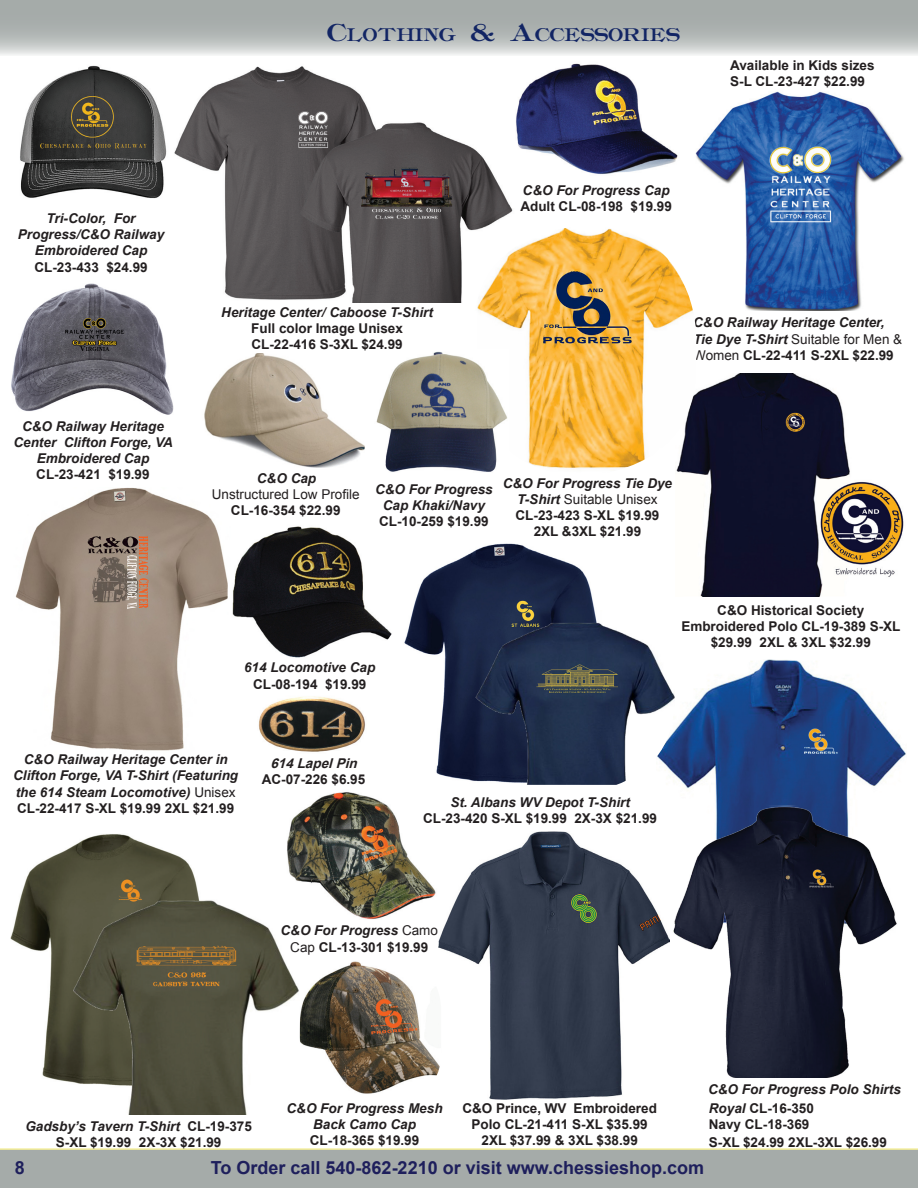
<style>
.page{position:relative;width:918px;height:1188px;background:#fff}
.page>*{position:absolute;margin:0;border:0;box-sizing:border-box;transform-origin:0 0}
.t1{font:25.5px "Chesapeake Roman";color:#122564}
.t2{font:700 18px "Arial";color:#1e1f5c}
.t3{font:700 13.5px/16.2px "Arial";color:#231f20;text-align:center}
.t4{font:italic 700 13.5px/16.2px "Arial";color:#231f20;text-align:center}
.t5{font:13.5px "Arial";color:#231f20}
.t6{font:italic 700 13.5px "Arial";color:#231f20}
.s1{font-weight:400;font-style:normal}
.s2{font-style:normal}
.s3{font-style:italic}
.s4{font-weight:400}
</style>
<div class="page">
<div style="left:0;top:1148px;width:918px;height:40px;background:#a5aba9"></div>
<img style="left:10px;top:834px;width:290px;height:280px">
<svg style="left:0;top:0;width:918px;height:55px;background:#b4b9b8"></svg>
<img style="left:204px;top:353px;width:161px;height:114px">
<img style="left:516px;top:63px;width:162px;height:111px">
<img style="left:282px;top:792px;width:154px;height:132px">
<img style="left:675px;top:660px;width:231px;height:145px">
<img style="left:673px;top:805px;width:224px;height:273px">
<img style="left:696px;top:374px;width:208px;height:223px">
<img style="left:258px;top:696px;width:107px;height:56px">
<img style="left:439px;top:832px;width:231px;height:268px">
<img style="left:695px;top:91px;width:209px;height:219px">
<img style="left:11px;top:283px;width:163px;height:132px">
<img style="left:20px;top:65px;width:147px;height:134px">
<img style="left:404px;top:543px;width:271px;height:242px">
<img style="left:171px;top:66px;width:342px;height:237px">
<img style="left:15px;top:488px;width:213px;height:263px">
<img style="left:232px;top:526px;width:160px;height:132px">
<img style="left:473px;top:226px;width:223px;height:248px">
<img style="left:300px;top:961px;width:141px;height:133px">
<div style="left:209px;top:473px;width:155px;height:44px;background:#fff;border-radius:20px"></div>
<img style="left:376px;top:349px;width:132px;height:123px">
<p class="t4" style="left:18px;top:211px;width:148px">Tri-Color, For<br>Progress/C&amp;O Railway<br>Embroidered Cap</p>
<p class="t3" style="left:34px;top:259px;width:115px">CL-23-433 $24.99</p>
<p class="t4" style="left:13px;top:419px;width:161px">C&amp;O Railway Heritage<br>Center Clifton Forge, VA<br>Embroidered Cap</p>
<p class="t3" style="left:36px;top:467px;width:115px">CL-23-421 $19.99</p>
<h1 class="t1" style="left:327px;top:22px;width:354px">Clothing &amp; Accessories</h1>
<p class="t3" style="left:730px;top:57px;width:146px;text-align:left">Available in Kids sizes<br>S-L CL-23-427 $22.99</p>
<p class="t4" style="left:221px;top:305px;width:213px">Heritage Center/ Caboose T-Shirt</p>
<p class="t3" style="left:251px;top:321px;width:153px;text-align:left">Full color Image Unisex<br>CL-22-416 S-3XL $24.99</p>
<p class="t4" style="left:523px;top:183px;width:149px">C&amp;O For Progress Cap</p>
<p class="t3" style="left:520px;top:199px;width:153px">Adult CL-08-198 $19.99</p>
<p class="t4" style="left:693px;top:315px;width:211px;text-align:left">C&amp;O Railway Heritage Center,<br>Tie Dye T-Shirt <span class="s1">Suitable for Men &amp;<br>Women</span> <span class="s2">CL-22-411 S-2XL $22.99</span></p>
<p class="t4" style="left:257px;top:471px;width:61px">C&amp;O Cap</p>
<p class="t5" style="left:212px;top:486px;width:149px">Unstructured Low Profile</p>
<p class="t3" style="left:231px;top:503px;width:111px">CL-16-354 $22.99</p>
<p class="t4" style="left:375px;top:481px;width:119px">C&amp;O For Progress<br>Cap Khaki/Navy</p>
<p class="t3" style="left:379px;top:514px;width:111px">CL-10-259 $19.99</p>
<p class="t3" style="left:503px;top:475px;width:171px"><span class="s3">C&amp;O For Progress Tie Dye<br>T-Shirt</span> <span class="s4">Suitable Unisex<br></span>CL-23-423 S-XL $19.99<br>2XL &amp;3XL $21.99</p>
<p class="t4" style="left:244px;top:660px;width:133px">614 Locomotive Cap</p>
<p class="t3" style="left:253px;top:676px;width:115px">CL-08-194 $19.99</p>
<p class="t3" style="left:681px;top:603px;width:221px">C&amp;O Historical Society<br>Embroidered Polo CL-19-389 S-XL $29.99 2XL &amp; 3XL $32.99</p>
<p class="t4" style="left:13px;top:752px;width:226px">C&amp;O Railway Heritage Center in Clifton Forge, VA T-Shirt (Featuring the 614 Steam Locomotive) <span class="s1">Unisex </span><span class="s2">CL-22-417 S-XL $19.99 2XL $21.99</span></p>
<p class="t6" style="left:270px;top:755px;width:93px">614LapelPin</p>
<p class="t3" style="left:262px;top:772px;width:105px">AC-07-226 $6.95</p>
<p class="t4" style="left:450px;top:794px;width:181px">St. Albans WV Depot T-Shirt</p>
<p class="t3" style="left:423px;top:810px;width:235px">CL-23-420 S-XL $19.99 2X-3X $21.99</p>
<p class="t3" style="left:281px;top:923px;width:159px"><span class="s3">C&amp;O For Progress</span> <span class="s4">Camo<br>Cap</span> CL-13-301 $19.99</p>
<p class="t3" style="left:25px;top:1118px;width:228px"><span class="s3">Gadsby’s Tavern T-Shirt</span> CL-19-375<br>S-XL $19.99 2X-3X $21.99</p>
<p class="t4" style="left:287px;top:1101px;width:158px">C&amp;O For Progress Mesh<br>Back Camo Cap</p>
<p class="t3" style="left:310px;top:1133px;width:111px">CL-18-365 $19.99</p>
<p class="t3" style="left:462px;top:1100px;width:196px">C&amp;O Prince, WV Embroidered<br>Polo CL-21-411 S-XL $35.99<br>2XL $37.99 &amp; 3XL $38.99</p>
<p class="t4" style="left:708px;top:1082px;width:194px">C&amp;O For Progress Polo Shirts</p>
<p class="t3" style="left:709px;top:1134px;width:180px">S-XL $24.99 2XL-3XL $26.99</p>
<p class="t3" style="left:709px;top:1100px;width:107px;text-align:left"><span class="s3">Royal</span> CL-16-350<br>Navy CL-18-369</p>
<h2 class="t2" style="left:15px;top:1156px;width:12px">8</h2>
<h2 class="t2" style="left:211px;top:1156px;width:495px">To Order call 540-862-2210 or visit www.chessieshop.com</h2>
</div>
